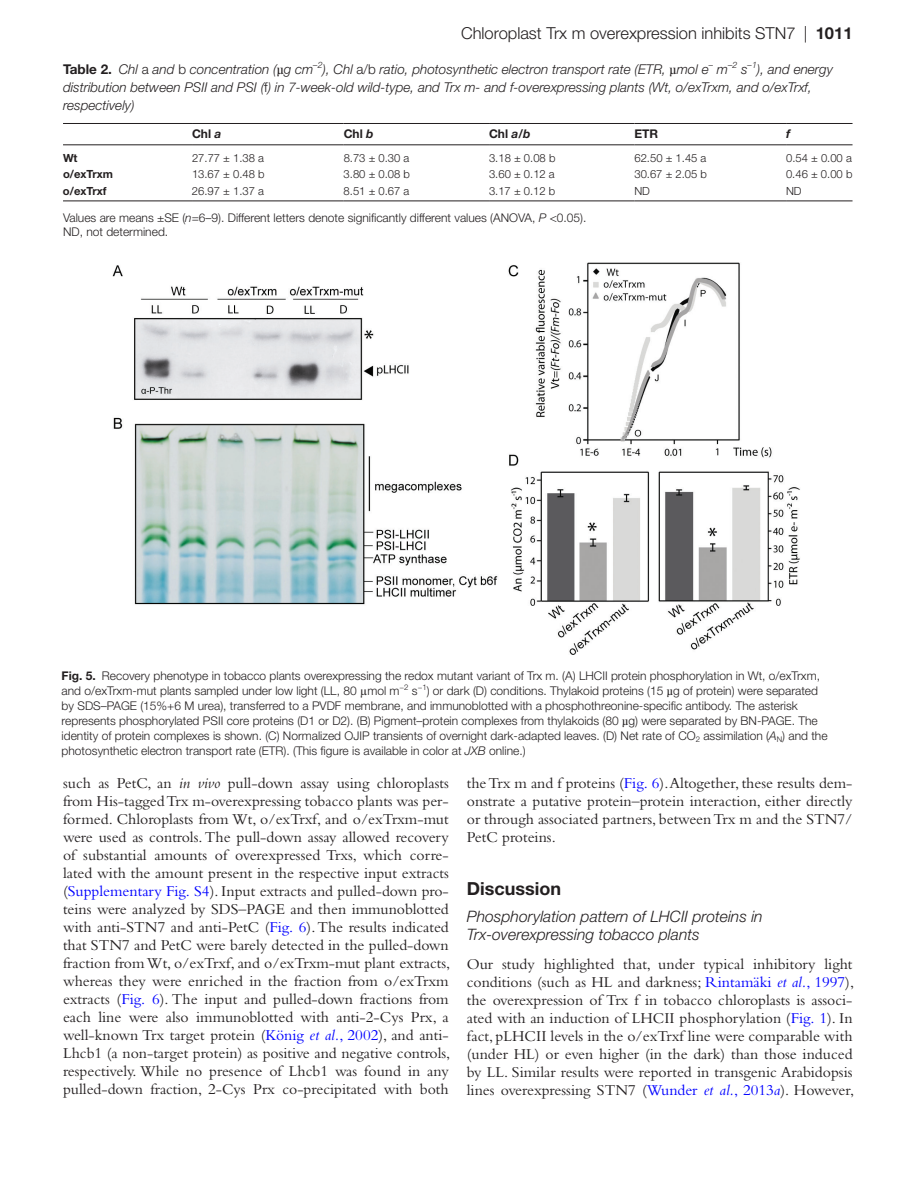
<style>
.page{position:relative;width:919px;height:1187px;background:#fff}
.page>*{position:absolute;margin:0;border:0;box-sizing:border-box;transform-origin:0 0}
.t1{font:700 18px "Helvetica Neue LT Std";color:#231f20}
.t2{font:300 16.5px "Helvetica Neue LT Std";color:#231f20}
.t3{font:15.75px/18px "Bembo Std";color:#231f20;text-align:justify}
.t4{font:italic 300 15.75px/18px "Helvetica Neue LT Std";color:#231f20}
.t5{font:italic 300 13.5px/18px "Helvetica Neue LT Std";color:#231f20}
.t6{font:300 12px/15px "Helvetica Neue LT Std";color:#231f20}
.t7{font:700 12px "Helvetica Neue LT Std";color:#231f20}
.t8{font:italic 700 12px "Helvetica Neue LT Std";color:#231f20}
.t9{font:300 11.25px "Helvetica Neue LT Std";color:#231f20}
.t10{font:700 11.25px "Helvetica Neue LT Std";color:#231f20}
.s1{font-weight:700}
.s2{font-weight:700;font-style:normal}
.s3{font-style:normal}
.s4{font-family:"Gandhari Unicode";font-weight:400;font-style:normal}
.s5{font-style:italic}
.s6{font-family:"Gandhari Unicode";font-weight:400}
.s7{color:#00f}
.s8{font-style:italic;color:#00f}
</style>
<div class="page">
<hr style="left:63px;top:123px;width:129px;height:1px;background:#231f20">
<hr style="left:63px;top:144px;width:129px;height:1px;background:#231f20">
<hr style="left:192px;top:123px;width:151px;height:1px;background:#231f20">
<hr style="left:192px;top:144px;width:151px;height:1px;background:#231f20">
<hr style="left:343px;top:123px;width:146px;height:1px;background:#231f20">
<hr style="left:343px;top:144px;width:146px;height:1px;background:#231f20">
<hr style="left:489px;top:123px;width:145px;height:1px;background:#231f20">
<hr style="left:489px;top:144px;width:145px;height:1px;background:#231f20">
<hr style="left:634px;top:123px;width:152px;height:1px;background:#231f20">
<hr style="left:634px;top:144px;width:152px;height:1px;background:#231f20">
<hr style="left:786px;top:123px;width:66px;height:1px;background:#231f20">
<hr style="left:786px;top:144px;width:66px;height:1px;background:#231f20">
<hr style="left:63px;top:200px;width:129px;height:1px;background:#231f20">
<hr style="left:192px;top:200px;width:151px;height:1px;background:#231f20">
<hr style="left:343px;top:200px;width:146px;height:1px;background:#231f20">
<hr style="left:489px;top:200px;width:145px;height:1px;background:#231f20">
<hr style="left:634px;top:200px;width:152px;height:1px;background:#231f20">
<hr style="left:786px;top:200px;width:66px;height:1px;background:#231f20">
<img style="left:112px;top:263px;width:688px;height:392px">
<p class="t2" style="left:461px;top:23px;width:393px">Chloroplast Trx m overexpression inhibits STN7 | <span class="s1">1011</span></p>
<p class="t5" style="left:63px;top:60px;width:771px"><span class="s2">Table 2.</span> Chl <span class="s3">a</span> and <span class="s3">b</span> concentration (<span class="s4">µ</span>g cm<sup>–2</sup>), Chl <span class="s3">a/b</span> ratio, photosynthetic electron transport rate (ETR, <span class="s4">µ</span>mol e<sup>–</sup> m<sup>–2</sup> s<sup>–1</sup>), and energy distribution between PSII and PSI (<span class="s3">f</span>) in 7-week-old wild-type, and Trx m- and f-overexpressing plants (Wt, o/exTrxm, and o/exTrxf, respectively)</p>
<p class="t7" style="left:192px;top:127px;width:31px">Chl <span class="s5">a</span></p>
<p class="t7" style="left:343px;top:127px;width:31px">Chl <span class="s5">b</span></p>
<p class="t7" style="left:489px;top:127px;width:43px">Chl <span class="s5">a/b</span></p>
<p class="t7" style="left:634px;top:127px;width:25px">ETR</p>
<p class="t8" style="left:786px;top:127px;width:6px">f</p>
<p class="t10" style="left:63px;top:151px;width:16px">Wt</p>
<p class="t9" style="left:192px;top:151px;width:74px">27.77 ± 1.38 a</p>
<p class="t9" style="left:343px;top:151px;width:67px">8.73 ± 0.30 a</p>
<p class="t9" style="left:489px;top:151px;width:68px">3.18 ± 0.08 b</p>
<p class="t9" style="left:634px;top:151px;width:74px">62.50 ± 1.45 a</p>
<p class="t9" style="left:786px;top:151px;width:67px">0.54 ± 0.00 a</p>
<p class="t10" style="left:63px;top:167px;width:51px">o/exTrxm</p>
<p class="t9" style="left:192px;top:167px;width:74px">13.67 ± 0.48 b</p>
<p class="t9" style="left:343px;top:167px;width:68px">3.80 ± 0.08 b</p>
<p class="t9" style="left:489px;top:167px;width:67px">3.60 ± 0.12 a</p>
<p class="t9" style="left:634px;top:167px;width:74px">30.67 ± 2.05 b</p>
<p class="t9" style="left:786px;top:167px;width:68px">0.46 ± 0.00 b</p>
<p class="t10" style="left:63px;top:183px;width:45px">o/exTrxf</p>
<p class="t9" style="left:192px;top:184px;width:74px">26.97 ± 1.37 a</p>
<p class="t9" style="left:343px;top:184px;width:67px">8.51 ± 0.67 a</p>
<p class="t9" style="left:489px;top:184px;width:68px">3.17 ± 0.12 b</p>
<p class="t9" style="left:634px;top:184px;width:17px">ND</p>
<p class="t9" style="left:786px;top:184px;width:17px">ND</p>
<p class="t6" style="left:63px;top:211px;width:525px;line-height:13.5px">Values are means ±SE (<span class="s5">n</span>=6–9). Different letters denote significantly different values (ANOVA, <span class="s5">P</span> &lt;0.05).<br>ND, not determined.</p>
<p class="t6" style="left:62px;top:667px;width:767px"><span class="s1">Fig. 5.</span> Recovery phenotype in tobacco plants overexpressing the redox mutant variant of Trx m. (A) LHCII protein phosphorylation in Wt, o/exTrxm, and o/exTrxm-mut plants sampled under low light (LL, 80 <span class="s6">μ</span>mol m<sup>−2</sup> s<sup>−1</sup>) or dark (D) conditions. Thylakoid proteins (15 <span class="s6">µ</span>g of protein) were separated by SDS–PAGE (15%+6 M urea), transferred to a PVDF membrane, and immunoblotted with a phosphothreonine-specific antibody. The asterisk represents phosphorylated PSII core proteins (D1 or D2). (B) Pigment–protein complexes from thylakoids (80 <span class="s6">µ</span>g) were separated by BN-PAGE. The identity of protein complexes is shown. (C) Normalized OJIP transients of overnight dark-adapted leaves. (D) Net rate of CO<sub>2</sub> assimilation (<span class="s5">A</span><sub>N</sub>) and the photosynthetic electron transport rate (ETR). (This figure is available in color at <span class="s5">JXB</span> online.)</p>
<p class="t3" style="left:63px;top:773px;width:389px">such as PetC, an <span class="s5">in vivo</span> pull-down assay using chloroplasts from His-tagged Trx m-overexpressing tobacco plants was per&shy;formed. Chloroplasts from Wt, o/exTrxf, and o/exTrxm-mut were used as controls. The pull-down assay allowed recovery of substantial amounts of overexpressed Trxs, which corre&shy;lated with the amount present in the respective input extracts (<span class="s7">Supplementary Fig. S4</span>). Input extracts and pulled-down pro&shy;teins were analyzed by SDS–PAGE and then immunoblotted with anti-STN7 and anti-PetC (<span class="s7">Fig. 6</span>). The results indicated that STN7 and PetC were barely detected in the pulled-down fraction from Wt, o/exTrxf, and o/exTrxm-mut plant extracts, whereas they were enriched in the fraction from o/exTrxm extracts (<span class="s7">Fig. 6</span>). The input and pulled-down fractions from each line were also immunoblotted with anti-2-Cys Prx, a well-known Trx target protein (<span class="s7">König</span> <span class="s8">et al.</span><span class="s7">, 2002</span>), and anti-Lhcb1 (a non-target protein) as positive and negative controls, respectively. While no presence of Lhcb1 was found in any pulled-down fraction, 2-Cys Prx co-precipitated with both</p>
<p class="t3" style="left:466px;top:773px;width:387px">the Trx m and f proteins (<span class="s7">Fig. 6</span>). Altogether, these results dem&shy;onstrate a putative protein–protein interaction, either directly or through associated partners, between Trx m and the STN7/ PetC proteins.</p>
<p class="t1" style="left:466px;top:876px;width:96px">Discussion</p>
<p class="t4" style="left:466px;top:907px;width:297px">Phosphorylation pattern of LHCII proteins in<br>Trx-overexpressing tobacco plants</p>
<p class="t3" style="left:466px;top:954px;width:389px">Our study highlighted that, under typical inhibitory light conditions (such as HL and darkness; <span class="s7">Rintamäki</span> <span class="s8">et al.</span><span class="s7">, 1997</span>), the overexpression of Trx f in tobacco chloroplasts is associ&shy;ated with an induction of LHCII phosphorylation (<span class="s7">Fig. 1</span>). In fact, pLHCII levels in the o/exTrxf line were comparable with (under HL) or even higher (in the dark) than those induced by LL. Similar results were reported in transgenic Arabidopsis lines overexpressing STN7 (<span class="s7">Wunder</span> <span class="s8">et al.</span><span class="s7">, 2013</span><span class="s8">a</span>). However,</p>
</div>
